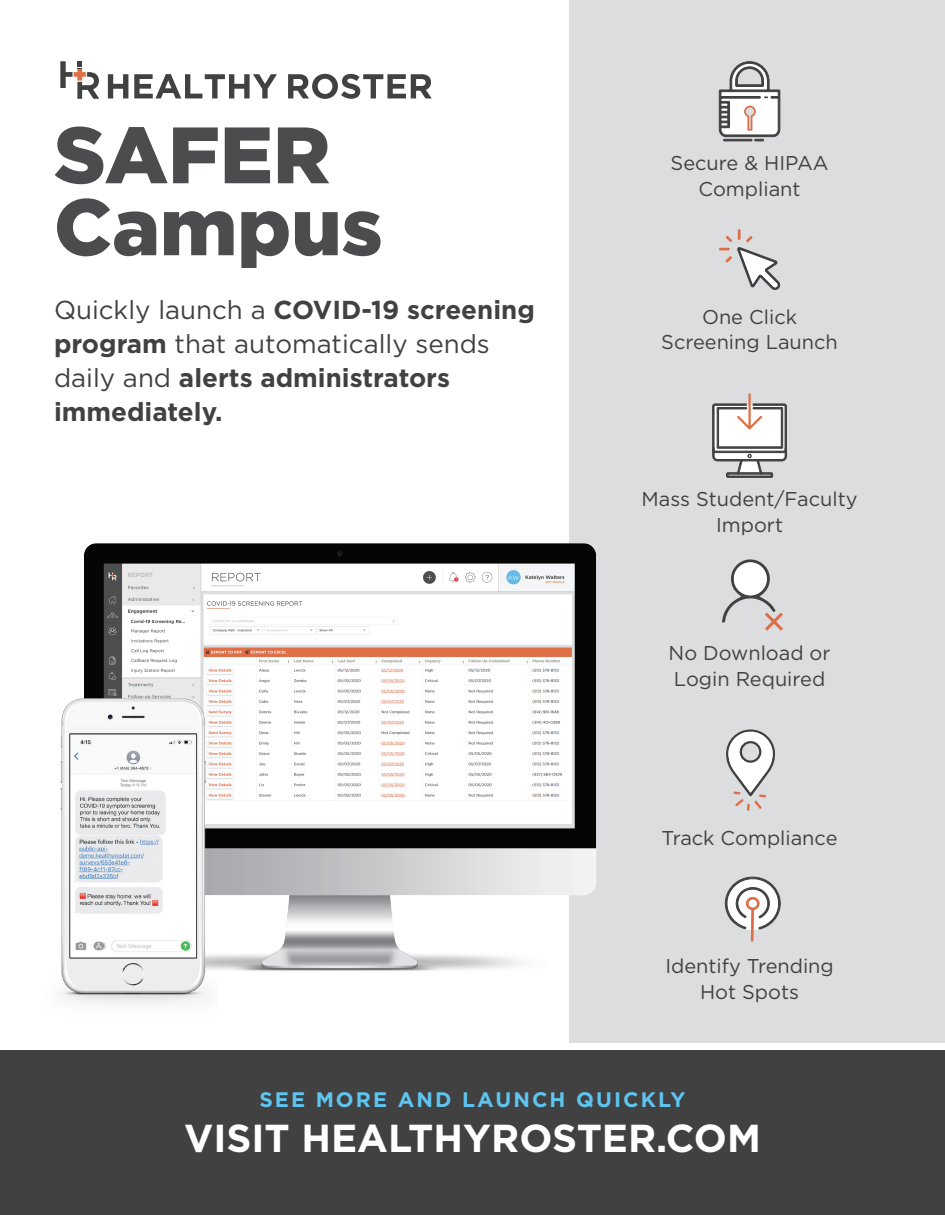
<style>
.page{position:relative;width:945px;height:1215px;background:#fff}
.page>*{position:absolute;margin:0;border:0;box-sizing:border-box;transform-origin:0 0}
.t1{font:900 79.65px/72px "Gotham";color:#4b4c4d}
.t2{font:700 39px "Gotham";color:#fff}
.t3{font:700 25.95px/34.2px "Gotham";color:#424142}
.t4{font:700 21px "Gotham";letter-spacing:.1em;color:#5dc5f0}
.t5{font:19.95px/25.7px "Gotham";color:#424142;text-align:center}
.s1{font-weight:400}
</style>
<div class="page">
<div style="left:0;top:1050px;width:945px;height:165px;background:#424142"></div>
<div style="left:570px;top:0;width:375px;height:1043px;background:#dcdddf"></div>
<svg style="left:108px;top:74px;width:20px;height:24px"></svg>
<svg style="left:134px;top:74px;width:143px;height:24px"></svg>
<svg style="left:288px;top:74px;width:144px;height:25px"></svg>
<svg style="left:60px;top:61px;width:39px;height:38px"></svg>
<img style="left:84px;top:521px;width:512px;height:482px">
<img style="left:59px;top:682px;width:158px;height:322px">
<svg style="left:719px;top:61px;width:62px;height:80px"></svg>
<svg style="left:719px;top:229px;width:62px;height:61px"></svg>
<svg style="left:712px;top:393px;width:75px;height:85px"></svg>
<svg style="left:725px;top:876px;width:56px;height:66px"></svg>
<svg style="left:726px;top:729px;width:49px;height:82px"></svg>
<svg style="left:741px;top:742px;width:19px;height:20px"></svg>
<div style="left:740px;top:741px;width:21px;height:22px;border:2px solid #424142;border-radius:50%"></div>
<svg style="left:722px;top:559px;width:61px;height:72px"></svg>
<div style="left:734px;top:562px;width:33px;height:33px;background:#fff;border-radius:50%"></div>
<h1 class="t1" style="left:54px;top:117px;width:330px">SAFER<br>Campus</h1>
<h3 class="t3" style="left:54px;top:292px;width:482px"><span class="s1">Quickly launch a</span> COVID-19 screening program <span class="s1">that automatically sends daily and</span> alerts administrators immediately.</h3>
<p class="t5" style="left:671px;top:150px;width:159px">Secure &amp; HIPAA<br>Compliant</p>
<p class="t5" style="left:661px;top:304px;width:178px">One Click<br>Screening Launch</p>
<p class="t5" style="left:642px;top:486px;width:218px">Mass Student/Faculty<br>Import</p>
<p class="t5" style="left:669px;top:640px;width:163px;text-align:left">No Download or<br>Login Required</p>
<p class="t5" style="left:662px;top:825px;width:177px">Track Compliance</p>
<p class="t5" style="left:665px;top:953px;width:170px">Identify Trending<br>Hot Spots</p>
<p class="t4" style="left:259px;top:1087px;width:428px">SEE MORE AND LAUNCH QUICKLY</p>
<h2 class="t2" style="left:184px;top:1116px;width:578px">VISIT HEALTHYROSTER.COM</h2>
</div>
